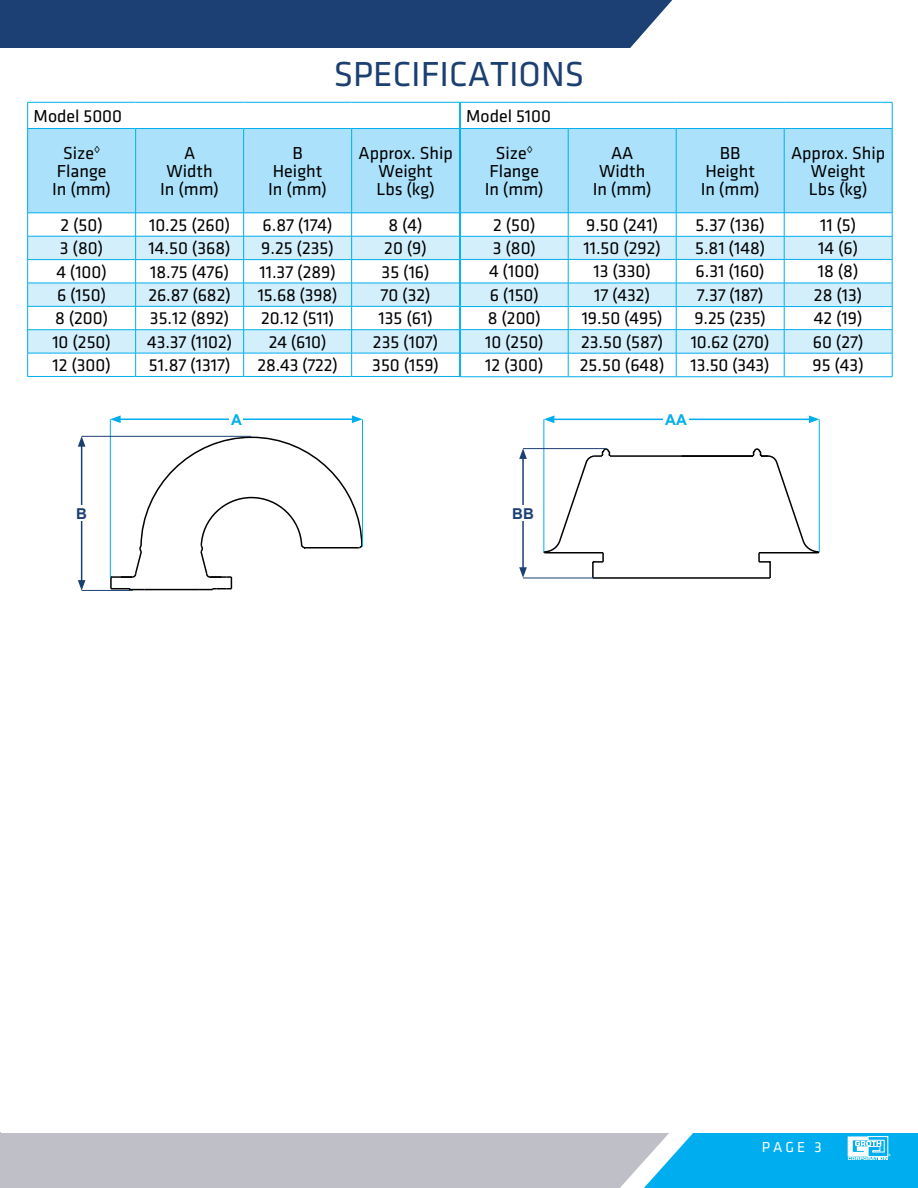
<style>
.page{position:relative;width:918px;height:1188px;background:#fff}
.page>*{position:absolute;margin:0;border:0;box-sizing:border-box;transform-origin:0 0}
.t1{font:36px "Klavika";color:#1c3f72}
.t2{font:18px/18px "Klavika";color:#000;text-align:center}
.t3{font:15px "Klavika";color:#fff}
.t4{font:700 15px "Arial";color:#1c3f72}
.t5{font:700 15px "Arial";color:#00aeef}
</style>
<div class="page">
<svg style="left:109px;top:436px;width:253px;height:155px"></svg>
<svg style="left:0;top:1133px;width:918px;height:55px;background:#90bdd3"></svg>
<div style="left:0;top:0;width:672px;height:48px;background:#1c4073"></div>
<hr style="left:81px;top:444px;width:1px;height:138px;background:#1c3f72">
<svg style="left:78px;top:436px;width:7px;height:11px"></svg>
<svg style="left:78px;top:580px;width:7px;height:11px"></svg>
<div style="left:73px;top:506px;width:17px;height:15px;background:#fff"></div>
<hr style="left:118px;top:419px;width:236px;height:1px;background:#00aeef">
<svg style="left:352px;top:415px;width:10px;height:8px"></svg>
<svg style="left:111px;top:415px;width:10px;height:8px"></svg>
<hr style="left:362px;top:419px;width:1px;height:128px;background:#00aeef">
<div style="left:230px;top:412px;width:13px;height:15px;background:#fff"></div>
<hr style="left:110px;top:419px;width:1px;height:159px;background:#00aeef">
<hr style="left:82px;top:436px;width:169px;height:1px;background:#1c3f72">
<hr style="left:82px;top:590px;width:51px;height:1px;background:#1c3f72">
<svg style="left:27px;top:102px;width:866px;height:275px"></svg>
<hr style="left:459px;top:376px;width:109px;height:1px;background:#00aeef">
<hr style="left:568px;top:376px;width:108px;height:1px;background:#00aeef">
<hr style="left:676px;top:376px;width:108px;height:1px;background:#00aeef">
<hr style="left:784px;top:376px;width:108px;height:1px;background:#00aeef">
<hr style="left:459px;top:102px;width:2px;height:27px;background:#00aeef">
<hr style="left:459px;top:129px;width:2px;height:84px;background:#00aeef">
<hr style="left:459px;top:213px;width:2px;height:23px;background:#00aeef">
<hr style="left:459px;top:236px;width:2px;height:23px;background:#00aeef">
<hr style="left:459px;top:259px;width:2px;height:24px;background:#00aeef">
<hr style="left:459px;top:283px;width:2px;height:24px;background:#00aeef">
<hr style="left:459px;top:307px;width:2px;height:23px;background:#00aeef">
<hr style="left:459px;top:330px;width:2px;height:23px;background:#00aeef">
<hr style="left:459px;top:353px;width:2px;height:24px;background:#00aeef">
<hr style="left:819px;top:419px;width:1px;height:133px;background:#00aeef">
<hr style="left:544px;top:419px;width:1px;height:133px;background:#00aeef">
<hr style="left:552px;top:419px;width:259px;height:1px;background:#00aeef">
<svg style="left:809px;top:416px;width:10px;height:7px"></svg>
<svg style="left:544px;top:416px;width:10px;height:7px"></svg>
<svg style="left:543px;top:444px;width:277px;height:135px"></svg>
<div style="left:663px;top:412px;width:26px;height:15px;background:#fff"></div>
<hr style="left:523px;top:448px;width:83px;height:1px;background:#1c3f72">
<hr style="left:523px;top:578px;width:74px;height:1px;background:#1c3f72">
<hr style="left:522px;top:457px;width:2px;height:113px;background:#1c3f72">
<svg style="left:519px;top:448px;width:8px;height:11px"></svg>
<svg style="left:519px;top:567px;width:8px;height:11px"></svg>
<div style="left:510px;top:505px;width:26px;height:16px;background:#fff"></div>
<p class="t2" style="left:34px;top:97px;width:90px;line-height:37.3px">Model 5000<br>Size<sup>◊</sup></p>
<p class="t2" style="left:52px;top:162px;width:60px;text-align:left">Flange<br>In (mm)</p>
<h1 class="t1" style="left:334px;top:56px;width:252px">SPECIFICATIONS</h1>
<p class="t2" style="left:160px;top:144px;width:60px">A<br>Width<br>In (mm)</p>
<p class="t2" style="left:268px;top:144px;width:60px">B<br>Height<br>In (mm)</p>
<p class="t2" style="left:358px;top:144px;width:96px">Approx. Ship<br>Weight<br>Lbs (kg)</p>
<p class="t2" style="left:496px;top:97px;width:57px;line-height:37.2px;text-align:left;text-indent:-29px">Model 5100<br>Size<sup>◊</sup></p>
<p class="t2" style="left:485px;top:162px;width:60px;text-align:left">Flange<br>In (mm)</p>
<p class="t2" style="left:593px;top:144px;width:60px">AA<br>Width<br>In (mm)</p>
<p class="t2" style="left:701px;top:144px;width:60px">BB<br>Height<br>In (mm)</p>
<p class="t2" style="left:791px;top:144px;width:96px">Approx. Ship<br>Weight<br>Lbs (kg)</p>
<p class="t2" style="left:60px;top:216px;width:44px">2 (50)</p>
<p class="t2" style="left:149px;top:216px;width:83px">10.25 (260)</p>
<p class="t2" style="left:263px;top:216px;width:72px">6.87 (174)</p>
<p class="t2" style="left:389px;top:216px;width:36px">8 (4)</p>
<p class="t2" style="left:60px;top:239px;width:45px">3 (80)</p>
<p class="t2" style="left:149px;top:239px;width:84px">14.50 (368)</p>
<p class="t2" style="left:261px;top:239px;width:74px">9.25 (235)</p>
<p class="t2" style="left:384px;top:239px;width:44px">20 (9)</p>
<p class="t2" style="left:56px;top:263px;width:52px">4 (100)</p>
<p class="t2" style="left:150px;top:263px;width:81px">18.75 (476)</p>
<p class="t2" style="left:259px;top:263px;width:78px">11.37 (289)</p>
<p class="t2" style="left:382px;top:263px;width:50px">35 (16)</p>
<p class="t2" style="left:57px;top:286px;width:51px">6 (150)</p>
<p class="t2" style="left:148px;top:286px;width:84px">26.87 (682)</p>
<p class="t2" style="left:258px;top:286px;width:81px">15.68 (398)</p>
<p class="t2" style="left:381px;top:286px;width:52px">70 (32)</p>
<p class="t2" style="left:55px;top:310px;width:55px">8 (200)</p>
<p class="t2" style="left:150px;top:310px;width:81px">35.12 (892)</p>
<p class="t2" style="left:261px;top:310px;width:75px">20.12 (511)</p>
<p class="t2" style="left:379px;top:310px;width:56px">135 (61)</p>
<p class="t2" style="left:52px;top:333px;width:60px">10 (250)</p>
<p class="t2" style="left:147px;top:333px;width:87px">43.37 (1102)</p>
<p class="t2" style="left:269px;top:333px;width:59px">24 (610)</p>
<p class="t2" style="left:373px;top:333px;width:67px">235 (107)</p>
<p class="t2" style="left:52px;top:356px;width:60px">12 (300)</p>
<p class="t2" style="left:149px;top:356px;width:83px">51.87 (1317)</p>
<p class="t2" style="left:257px;top:356px;width:82px">28.43 (722)</p>
<p class="t2" style="left:372px;top:356px;width:68px">350 (159)</p>
<p class="t2" style="left:493px;top:216px;width:44px">2 (50)</p>
<p class="t2" style="left:586px;top:216px;width:74px">9.50 (241)</p>
<p class="t2" style="left:696px;top:216px;width:71px">5.37 (136)</p>
<p class="t2" style="left:820px;top:216px;width:38px">11 (5)</p>
<p class="t2" style="left:493px;top:239px;width:45px">3 (80)</p>
<p class="t2" style="left:583px;top:239px;width:79px">11.50 (292)</p>
<p class="t2" style="left:695px;top:239px;width:72px">5.81 (148)</p>
<p class="t2" style="left:818px;top:239px;width:41px">14 (6)</p>
<p class="t2" style="left:489px;top:263px;width:52px">4 (100)</p>
<p class="t2" style="left:594px;top:263px;width:59px">13 (330)</p>
<p class="t2" style="left:696px;top:263px;width:71px">6.31 (160)</p>
<p class="t2" style="left:818px;top:263px;width:42px">18 (8)</p>
<p class="t2" style="left:490px;top:286px;width:51px">6 (150)</p>
<p class="t2" style="left:594px;top:286px;width:57px">17 (432)</p>
<p class="t2" style="left:697px;top:286px;width:68px">7.37 (187)</p>
<p class="t2" style="left:814px;top:286px;width:50px">28 (13)</p>
<p class="t2" style="left:488px;top:310px;width:55px">8 (200)</p>
<p class="t2" style="left:582px;top:310px;width:83px">19.50 (495)</p>
<p class="t2" style="left:694px;top:310px;width:73px">9.25 (235)</p>
<p class="t2" style="left:814px;top:310px;width:50px">42 (19)</p>
<p class="t2" style="left:485px;top:333px;width:60px">10 (250)</p>
<p class="t2" style="left:581px;top:333px;width:83px">23.50 (587)</p>
<p class="t2" style="left:691px;top:333px;width:80px">10.62 (270)</p>
<p class="t2" style="left:813px;top:333px;width:52px">60 (27)</p>
<p class="t2" style="left:485px;top:356px;width:60px">12 (300)</p>
<p class="t2" style="left:580px;top:356px;width:86px">25.50 (648)</p>
<p class="t2" style="left:691px;top:356px;width:81px">13.50 (343)</p>
<p class="t2" style="left:812px;top:356px;width:53px">95 (43)</p>
<p class="t5" style="left:231px;top:410px;width:12px">A</p>
<p class="t5" style="left:665px;top:410px;width:23px">AA</p>
<p class="t4" style="left:76px;top:504px;width:12px">B</p>
<p class="t4" style="left:512px;top:503px;width:23px">BB</p>
<p class="t3" style="left:762px;top:1139px;width:61px">PAGE 3</p>
</div>
